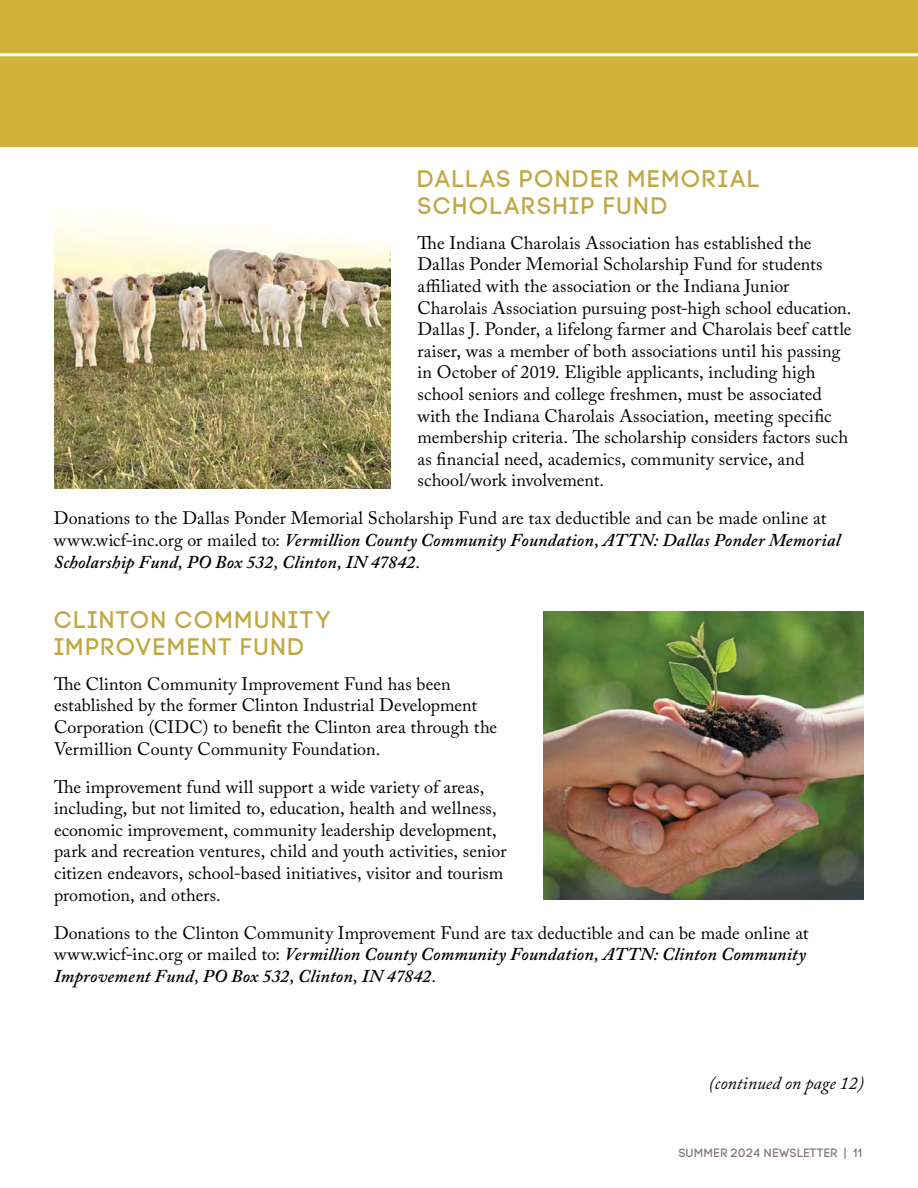
<style>
.page{position:relative;width:918px;height:1188px;background:#fff}
.page>*{position:absolute;margin:0;border:0;box-sizing:border-box;transform-origin:0 0}
.t1{font:24px/27px "Code Pro";letter-spacing:.065em;color:#c1a742}
.t2{font:18px/21.6px "Adobe Caslon Pro";color:#000}
.t3{font:italic 18px "Adobe Caslon Pro";color:#000}
.t4{font:12px "Code Pro LC";letter-spacing:.01em;color:#827671}
.s1{font-weight:600;font-style:italic}
</style>
<div class="page">
<div style="left:0;top:0;width:918px;height:147px;background:#d1b23d"></div>
<hr style="left:0;top:53px;width:918px;height:3px;background:#fff">
<img style="left:54px;top:214px;width:337px;height:274px">
<img style="left:543px;top:611px;width:321px;height:288px">
<p class="t1" style="left:418px;top:165px;width:344px">DALLAS PONDER MEMORIAL<br>SCHOLARSHIP FUND</p>
<p class="t2" style="left:418px;top:232px;width:436px">The Indiana Charolais Association has established the Dallas Ponder Memorial Scholarship Fund for students affiliated with the association or the Indiana Junior Charolais Association pursuing post-high school education.<br>Dallas J. Ponder, a lifelong farmer and Charolais beef cattle raiser, was a member of both associations until his passing in October of 2019. Eligible applicants, including high school seniors and college freshmen, must be associated with the Indiana Charolais Association, meeting specific membership criteria. The scholarship considers factors such as financial need, academics, community service, and school/work involvement.</p>
<p class="t2" style="left:54px;top:507px;width:788px">Donations to the Dallas Ponder Memorial Scholarship Fund are tax deductible and can be made online at www.wicf-inc.org or mailed to: <span class="s1">Vermillion County Community Foundation, ATTN: Dallas Ponder Memorial<br>Scholarship Fund, PO Box 532, Clinton, IN 47842</span>.</p>
<p class="t1" style="left:54px;top:606px;width:279px">CLINTON COMMUNITY<br>IMPROVEMENT FUND</p>
<p class="t2" style="left:54px;top:673px;width:445px">The Clinton Community Improvement Fund has been established by the former Clinton Industrial Development Corporation (CIDC) to benefit the Clinton area through the Vermillion County Community Foundation.</p>
<p class="t2" style="left:54px;top:776px;width:454px">The improvement fund will support a wide variety of areas, including, but not limited to, education, health and wellness, economic improvement, community leadership development, park and recreation ventures, child and youth activities, senior citizen endeavors, school-based initiatives, visitor and tourism promotion, and others.</p>
<p class="t2" style="left:54px;top:922px;width:756px">Donations to the Clinton Community Improvement Fund are tax deductible and can be made online at www.wicf-inc.org or mailed to: <span class="s1">Vermillion County Community Foundation, ATTN: Clinton Community<br>Improvement Fund, PO Box 532, Clinton, IN 47842</span>.</p>
<p class="t3" style="left:709px;top:1072px;width:157px">(continued on page 12)</p>
<p class="t4" style="left:678px;top:1145px;width:186px">SUMMER 2024 NEWSLETTER | 11</p>
</div>
